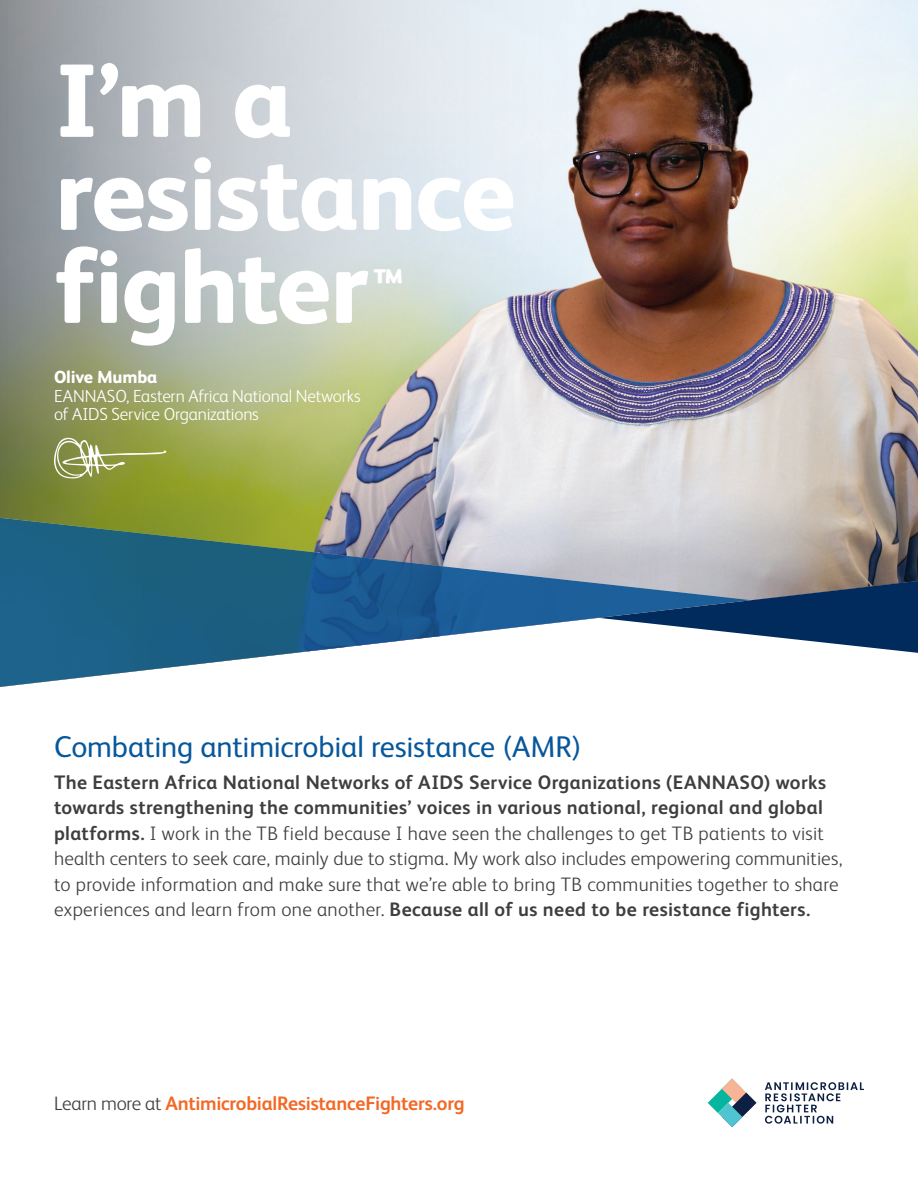
<style>
.page{position:relative;width:918px;height:1188px;background:#fff}
.page>*{position:absolute;margin:0;border:0;box-sizing:border-box;transform-origin:0 0}
.Body_copy_option_2_F{font:800 104.1px/93px "FS Albert Pro";letter-spacing:-.02em;color:#fff}
.Body_copy_FS_Albert{font:30px "FS Albert Pro";letter-spacing:-.005em;color:#06579c}
.Body_copy_FS_Albert-2{font:300 19.5px/25.5px "FS Albert Pro";letter-spacing:.01em;color:#3e3e3f}
.Body_copy_FS_Albert-3{font:700 19.5px "FS Albert Pro";letter-spacing:-.015em;color:#f36824}
.Body_copy_FS_Albert-4{font:300 17.55px/18.8px "FS Albert Pro";letter-spacing:-.01em;color:#fff}
.s1{font-weight:800}
.s2{font-weight:700}
.s3{font-weight:300;color:#3e3e3f}
</style>
<div class="page">
<svg style="left:708px;top:1078px;width:49px;height:49px"></svg>
<svg style="left:765px;top:1082px;width:99px;height:42px"></svg>
<img style="left:640px;top:0;width:278px;height:581px">
<img style="left:0;top:0;width:640px;height:516px">
<svg style="left:752px;top:581px;width:166px;height:72px;background:#355376"></svg>
<svg style="left:0;top:516px;width:752px;height:171px"></svg>
<svg style="left:53px;top:438px;width:113px;height:41px;background:#9ca659"></svg>
<p class="Body_copy_option_2_F" style="left:55px;top:47px;width:463px">I’m a resistance fighter<sup>™</sup></p>
<p class="Body_copy_FS_Albert-4" style="left:54px;top:366px;width:308px"><span class="s1">Olive Mumba<br></span>EANNASO, Eastern Africa National Networks of AIDS Service Organizations</p>
<p class="Body_copy_FS_Albert" style="left:54px;top:725px;width:529px">Combating antimicrobial resistance (AMR)</p>
<p class="Body_copy_FS_Albert-2" style="left:54px;top:768px;width:790px"><span class="s2">The Eastern Africa National Networks of AIDS Service Organizations (EANNASO) works towards strengthening the communities’ voices in various national, regional and global platforms.</span> I work in the TB field because I have seen the challenges to get TB patients to visit health centers to seek care, mainly due to stigma. My work also includes empowering communities, to provide information and make sure that we’re able to bring TB communities together to share experiences and learn from one another. <span class="s2">Because all of us need to be resistance fighters.</span></p>
<p class="Body_copy_FS_Albert-3" style="left:54px;top:1090px;width:412px"><span class="s3">Learn more at</span> AntimicrobialResistanceFighters.org</p>
</div>
